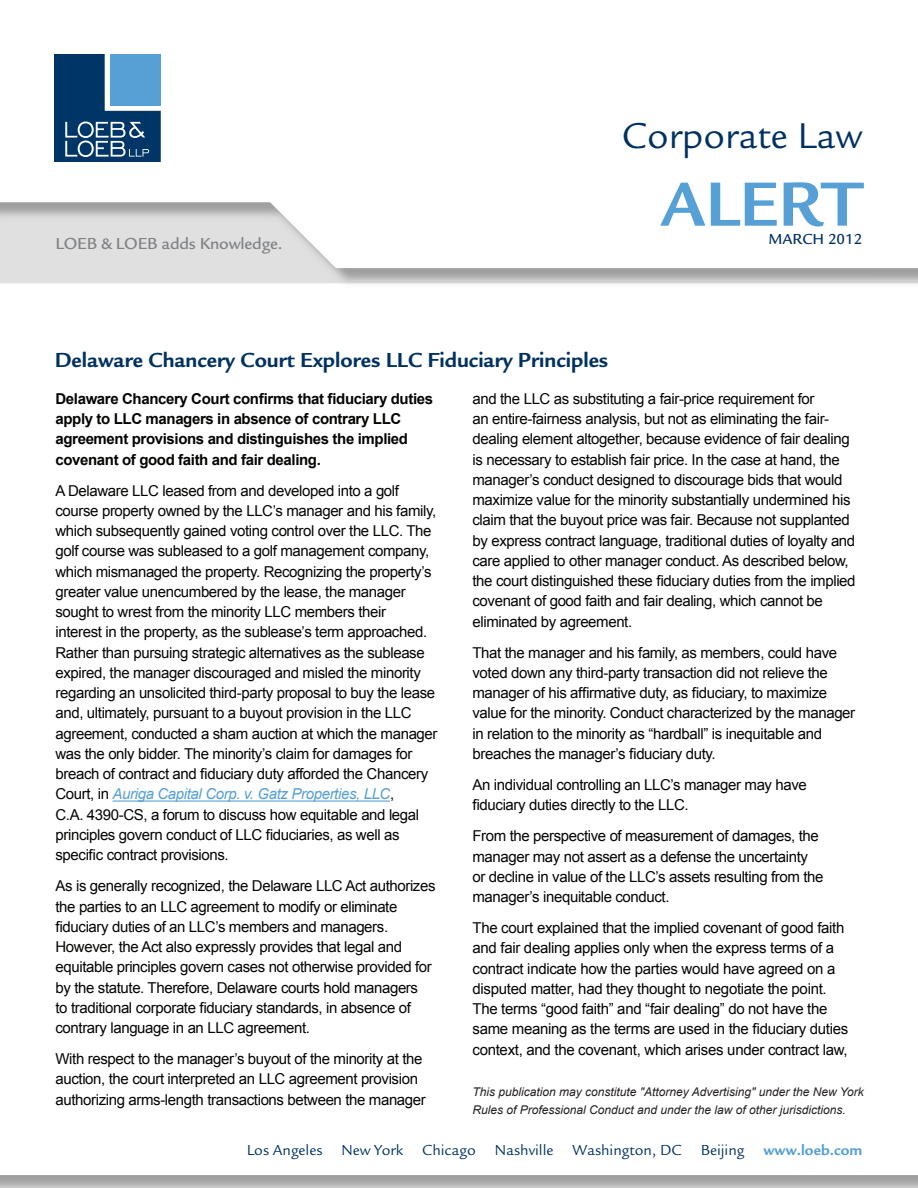
<style>
.page{position:relative;width:918px;height:1188px;background:#fff}
.page>*{position:absolute;margin:0;border:0;box-sizing:border-box;transform-origin:0 0}
._03__Body{font:700 64.5px "Legacy Sans";color:#56a0d5}
._03__Body-2{font:37.2px "Legacy Sans";color:#003160}
._01__Article_Title{font:700 21px "Legacy Sans";color:#003160}
.t1{font:500 16.5px "Legacy Sans";letter-spacing:-.01em;color:#808285}
._03__Body-3{font:15px/20.2px "Arial";letter-spacing:-.025em;color:#040503}
._03__Body-4{font:700 15px/20.2px "Arial";letter-spacing:-.025em;color:#040503}
.t2{font:15px "Legacy Sans";color:#003160}
.t3{font:700 15px "Legacy Sans";color:#56a0d5}
._03__Body-5{font:500 15px "Legacy Sans";color:#003160}
.t4{font:italic 12px/18px "Arial";color:#231f20}
.s1{font-style:italic;color:#56a0d5}
</style>
<div class="page">
<hr style="left:113px;top:801px;width:277px;height:1px;background:#56a0d5">
<svg style="left:54px;top:54px;width:107px;height:108px;background:#316591"></svg>
<p class="t1" style="left:56px;top:234px;width:229px">LOEB &amp; LOEB adds Knowledge.</p>
<p class="_03__Body-2" style="left:622px;top:114px;width:242px">Corporate Law</p>
<p class="_03__Body" style="left:660px;top:165px;width:204px">ALERT</p>
<p class="_03__Body-5" style="left:769px;top:230px;width:95px">MARCH 2012</p>
<p class="_01__Article_Title" style="left:55px;top:347px;width:555px">Delaware Chancery Court Explores LLC Fiduciary Principles</p>
<p class="_03__Body-4" style="left:56px;top:389px;width:379px">Delaware Chancery Court confirms that fiduciary duties apply to LLC managers in absence of contrary LLC agreement provisions and distinguishes the implied covenant of good faith and fair dealing.</p>
<p class="_03__Body-3" style="left:56px;top:480px;width:384px">A Delaware LLC leased from and developed into a golf course property owned by the LLC’s manager and his family, which subsequently gained voting control over the LLC. The golf course was subleased to a golf management company, which mismanaged the property. Recognizing the property’s greater value unencumbered by the lease, the manager sought to wrest from the minority LLC members their<br>interest in the property, as the sublease’s term approached.<br>Rather than pursuing strategic alternatives as the sublease expired, the manager discouraged and misled the minority regarding an unsolicited third-party proposal to buy the lease and, ultimately, pursuant to a buyout provision in the LLC agreement, conducted a sham auction at which the manager was the only bidder. The minority’s claim for damages for breach of contract and fiduciary duty afforded the Chancery Court, in <span class="s1">Auriga Capital Corp. v. Gatz Properties, LLC</span>,<br>C.A. 4390-CS, a forum to discuss how equitable and legal principles govern conduct of LLC fiduciaries, as well as specific contract provisions.</p>
<p class="_03__Body-3" style="left:56px;top:876px;width:382px">As is generally recognized, the Delaware LLC Act authorizes the parties to an LLC agreement to modify or eliminate fiduciary duties of an LLC’s members and managers.<br>However, the Act also expressly provides that legal and equitable principles govern cases not otherwise provided for by the statute. Therefore, Delaware courts hold managers<br>to traditional corporate fiduciary standards, in absence of contrary language in an LLC agreement.</p>
<p class="_03__Body-3" style="left:56px;top:1049px;width:372px">With respect to the manager’s buyout of the minority at the auction, the court interpreted an LLC agreement provision authorizing arms-length transactions between the manager</p>
<p class="_03__Body-3" style="left:472px;top:389px;width:385px">and the LLC as substituting a fair-price requirement for<br>an entire-fairness analysis, but not as eliminating the fair&shy;dealing element altogether, because evidence of fair dealing is necessary to establish fair price. In the case at hand, the manager’s conduct designed to discourage bids that would maximize value for the minority substantially undermined his claim that the buyout price was fair. Because not supplanted by express contract language, traditional duties of loyalty and care applied to other manager conduct. As described below, the court distinguished these fiduciary duties from the implied covenant of good faith and fair dealing, which cannot be eliminated by agreement.</p>
<p class="_03__Body-3" style="left:472px;top:642px;width:384px">That the manager and his family, as members, could have voted down any third-party transaction did not relieve the manager of his affirmative duty, as fiduciary, to maximize value for the minority. Conduct characterized by the manager in relation to the minority as “hardball” is inequitable and breaches the manager’s fiduciary duty.</p>
<p class="_03__Body-3" style="left:472px;top:775px;width:336px">An individual controlling an LLC’s manager may have fiduciary duties directly to the LLC.</p>
<p class="_03__Body-3" style="left:472px;top:826px;width:353px">From the perspective of measurement of damages, the manager may not assert as a defense the uncertainty or decline in value of the LLC’s assets resulting from the manager’s inequitable conduct.</p>
<p class="_03__Body-3" style="left:472px;top:918px;width:377px">The court explained that the implied covenant of good faith and fair dealing applies only when the express terms of a contract indicate how the parties would have agreed on a disputed matter, had they thought to negotiate the point.<br>The terms “good faith” and “fair dealing” do not have the same meaning as the terms are used in the fiduciary duties context, and the covenant, which arises under contract law,</p>
<p class="t4" style="left:472px;top:1083px;width:393px">This publication may constitute "Attorney Advertising" under the New York<br>Rules of Professional Conduct and under the law of other jurisdictions.</p>
<p class="t2" style="left:247px;top:1141px;width:77px">Los Angeles</p>
<p class="t2" style="left:342px;top:1141px;width:63px">New York</p>
<p class="t2" style="left:422px;top:1141px;width:55px">Chicago</p>
<p class="t2" style="left:495px;top:1141px;width:60px">Nashville</p>
<p class="t2" style="left:573px;top:1141px;width:111px">Washington, DC</p>
<p class="t2" style="left:701px;top:1141px;width:45px">Beijing</p>
<p class="t3" style="left:763px;top:1141px;width:101px">www.loeb.com</p>
</div>
